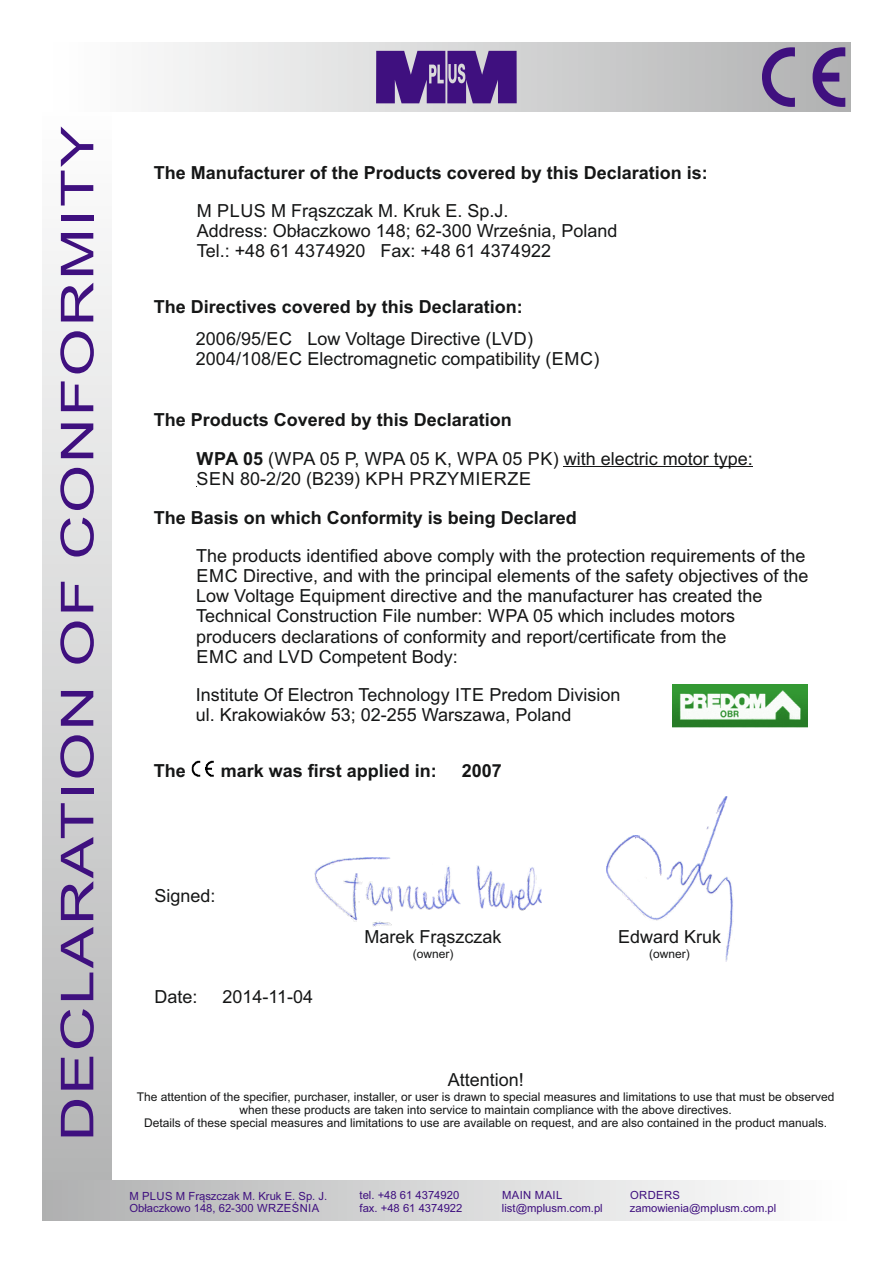
<style>
.page{position:relative;width:893px;height:1263px;background:#fff}
.page>*{position:absolute;margin:0;border:0;box-sizing:border-box;transform-origin:0 0}
.t1{font:45.3px "Arial";letter-spacing:.035em;color:#3f107f;scale:1.36 1}
.t2{font:18px/20.1px "Arial";color:#151616}
.t3{font:700 18px "Arial";color:#151616}
.t4{font:18px "Arial";letter-spacing:.035em;color:#151616}
.t5{font:12px/13.4px "Arial";color:#151616;text-align:center}
.t6{font:11.25px/12.3px "Arial";color:#3f107f}
.s1{font-weight:700}
</style>
<div class="page">
<div style="left:43px;top:80px;width:69px;height:1140px;background:linear-gradient(to bottom,#fff,#b1b2b2)"></div>
<div style="left:43px;top:1180px;width:807px;height:40px;background:linear-gradient(to right,#b0b1b2,#fff)"></div>
<div style="left:43px;top:43px;width:807px;height:69px;background:linear-gradient(to right,#fff,#b0b0b2)"></div>
<svg style="left:376px;top:51px;width:141px;height:52px;background:#562e8c"></svg>
<hr style="left:564px;top:466px;width:189px;height:1px;background:#151616">
<img style="left:673px;top:685px;width:135px;height:42px">
<img style="left:315px;top:858px;width:226px;height:68px">
<img style="left:607px;top:796px;width:127px;height:166px">
<img style="left:192px;top:760px;width:22px;height:17px">
<svg style="left:813px;top:47px;width:32px;height:60px;background:#7a649a"></svg>
<svg style="left:762px;top:47px;width:33px;height:60px;background:#8876a1"></svg>
<h1 class="t1" style="left:60px;top:1141px;width:748px;rotate:-90deg">DECLARATION OF CONFORMITY</h1>
<p class="t3" style="left:154px;top:165px;width:556px">The Manufacturer of the Products covered by this Declaration is:</p>
<p class="t2" style="left:197px;top:202px;width:422px">M PLUS M Frąszczak M. Kruk E. Sp.J.<br>Address: Obłaczkowo 148; 62-300 Września, Poland<br>Tel.: +48 61 4374920 Fax: +48 61 4374922</p>
<p class="t3" style="left:154px;top:300px;width:371px">The Directives covered by this Declaration:</p>
<p class="t2" style="left:196px;top:330px;width:405px">2006/95/EC Low Voltage Directive (LVD)<br>2004/108/EC Electromagnetic compatibility (EMC)</p>
<p class="t2" style="left:196px;top:402px;width:558px;line-height:38.5px;text-indent:-43px"><span class="s1">The Products Covered by this Declaration<br>WPA 05</span> (WPA 05 P, WPA 05 K, WPA 05 PK) with electric motor type:</p>
<p class="t4" style="left:196px;top:472px;width:336px">SEN 80-2/20 (B239) KPH PRZYMIERZE</p>
<p class="t3" style="left:154px;top:511px;width:425px">The Basis on which Conformity is being Declared</p>
<p class="t2" style="left:196px;top:547px;width:614px">The products identified above comply with the protection requirements of the EMC Directive, and with the principal elements of the safety objectives of the Low Voltage Equipment directive and the manufacturer has created the Technical Construction File number: WPA 05 which includes motors producers declarations of conformity and report/certificate from the<br>EMC and LVD Competent Body:</p>
<p class="t2" style="left:196px;top:686px;width:426px">Institute Of Electron Technology ITE Predom Division ul. Krakowiaków 53; 02-255 Warszawa, Poland</p>
<p class="t3" style="left:154px;top:764px;width:34px">The</p>
<p class="t3" style="left:221px;top:764px;width:218px">mark was first applied in:</p>
<p class="t3" style="left:462px;top:764px;width:42px">2007</p>
<p class="t2" style="left:154px;top:887px;width:63px">Signed:</p>
<p class="t2" style="left:154px;top:988px;width:45px">Date:</p>
<p class="t2" style="left:222px;top:988px;width:92px">2014-11-04</p>
<p class="t2" style="left:365px;top:928px;width:139px">Marek Frąszczak</p>
<p class="t5" style="left:413px;top:948px;width:42px">(owner)</p>
<p class="t2" style="left:618px;top:928px;width:105px">Edward Kruk</p>
<p class="t5" style="left:649px;top:948px;width:42px">(owner)</p>
<p class="t2" style="left:448px;top:1071px;width:78px">Attention!</p>
<p class="t5" style="left:137px;top:1091px;width:699px">The attention of the specifier, purchaser, installer, or user is drawn to special measures and limitations to use that must be observed when these products are taken into service to maintain compliance with the above directives.<br>Details of these special measures and limitations to use are available on request, and are also contained in the product manuals.</p>
<p class="t6" style="left:129px;top:1190px;width:199px">M PLUS M Frąszczak M. Kruk E. Sp. J.<br>Obłaczkowo 148, 62-300 WRZEŚNIA</p>
<p class="t6" style="left:360px;top:1190px;width:104px">tel. +48 61 4374920 fax. +48 61 4374922</p>
<p class="t6" style="left:502px;top:1190px;width:102px">MAIN MAIL list@mplusm.com.pl</p>
<p class="t6" style="left:630px;top:1190px;width:148px">ORDERS zamowienia@mplusm.com.pl</p>
</div>
